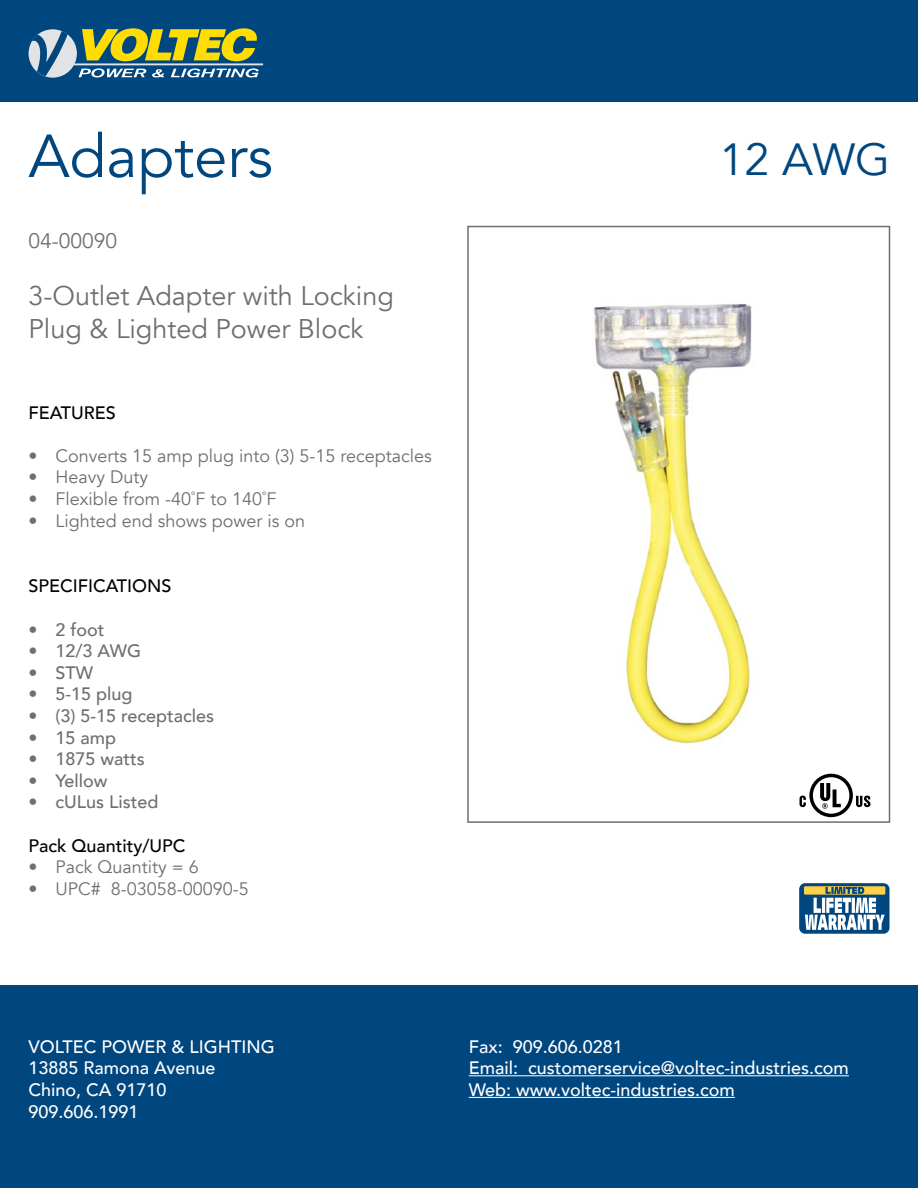
<style>
.page{position:relative;width:918px;height:1188px;background:#fff}
.page>*{position:absolute;margin:0;border:0;box-sizing:border-box;transform-origin:0 0}
.t1{font:60px "Avenir";color:#00467f}
.t2{font:45px "Avenir";color:#00467f}
.t3{font:27px/32.4px "Avenir";color:#706e6e}
.t4{font:21px "Avenir";color:#706e6e}
.t5{font:500 18px/21.6px "Avenir";color:#fff}
.t6{font:18px "Avenir";color:#706e6e}
.t7{font:500 18px "Avenir";color:#706e6e}
.t8{font:500 18px "Avenir";color:#000}
</style>
<div class="page">
<div style="left:0;top:0;width:918px;height:102px;background:#00467f"></div>
<div style="left:0;top:986px;width:918px;height:202px;background:#00467f"></div>
<hr style="left:74px;top:63px;width:189px;height:2px;background:#e2e3e4">
<svg style="left:29px;top:28px;width:230px;height:49px"></svg>
<hr style="left:469px;top:1075px;width:380px;height:1px;background:#fff">
<hr style="left:469px;top:1097px;width:266px;height:1px;background:#fff">
<img style="left:593px;top:304px;width:159px;height:440px">
<div style="left:467px;top:226px;width:423px;height:597px;border:2px solid #706e6e"></div>
<div style="left:799px;top:883px;width:91px;height:51px;background:#00467f;border-radius:6px"></div>
<svg style="left:804px;top:886px;width:81px;height:9px"></svg>
<svg style="left:805px;top:887px;width:80px;height:43px"></svg>
<svg style="left:800px;top:774px;width:70px;height:43px"></svg>
<h1 class="t1" style="left:28px;top:121px;width:246px">Adapters</h1>
<p class="t4" style="left:28px;top:228px;width:90px">04-00090</p>
<h3 class="t3" style="left:28px;top:280px;width:367px">3-Outlet Adapter with Locking<br>Plug &amp; Lighted Power Block</h3>
<p class="t8" style="left:28px;top:397px;width:89px">FEATURES</p>
<p class="t6" style="left:28px;top:445px;width:405px">• Converts 15 amp plug into (3) 5-15 receptacles</p>
<p class="t6" style="left:28px;top:466px;width:121px">• Heavy Duty</p>
<p class="t6" style="left:28px;top:488px;width:250px">• Flexible from -40˚F to 140˚F</p>
<p class="t6" style="left:28px;top:510px;width:278px">• Lighted end shows power is on</p>
<p class="t8" style="left:29px;top:571px;width:145px">SPECIFICATIONS</p>
<p class="t7" style="left:29px;top:614px;width:78px">• 2 foot</p>
<p class="t7" style="left:29px;top:635px;width:114px">• 12/3 AWG</p>
<p class="t7" style="left:29px;top:657px;width:66px">• STW</p>
<p class="t7" style="left:29px;top:679px;width:106px">• 5-15 plug</p>
<p class="t7" style="left:29px;top:700px;width:187px">• (3) 5-15 receptacles</p>
<p class="t7" style="left:29px;top:722px;width:89px">• 15 amp</p>
<p class="t7" style="left:29px;top:743px;width:118px">• 1875 watts</p>
<p class="t7" style="left:29px;top:765px;width:81px">• Yellow</p>
<p class="t7" style="left:29px;top:787px;width:132px">• cULus Listed</p>
<p class="t8" style="left:29px;top:830px;width:159px">Pack Quantity/UPC</p>
<p class="t6" style="left:29px;top:856px;width:172px">• Pack Quantity = 6</p>
<p class="t6" style="left:29px;top:878px;width:222px">• UPC# 8-03058-00090-5</p>
<h2 class="t2" style="left:720px;top:132px;width:172px">12 AWG</h2>
<p class="t5" style="left:28px;top:1035px;width:248px">VOLTEC POWER &amp; LIGHTING<br>13885 Ramona Avenue<br>Chino, CA 91710<br>909.606.1991</p>
<p class="t5" style="left:469px;top:1035px;width:382px">Fax: 909.606.0281<br>Email: customerservice@voltec-industries.com<br>Web: www.voltec-industries.com</p>
</div>
